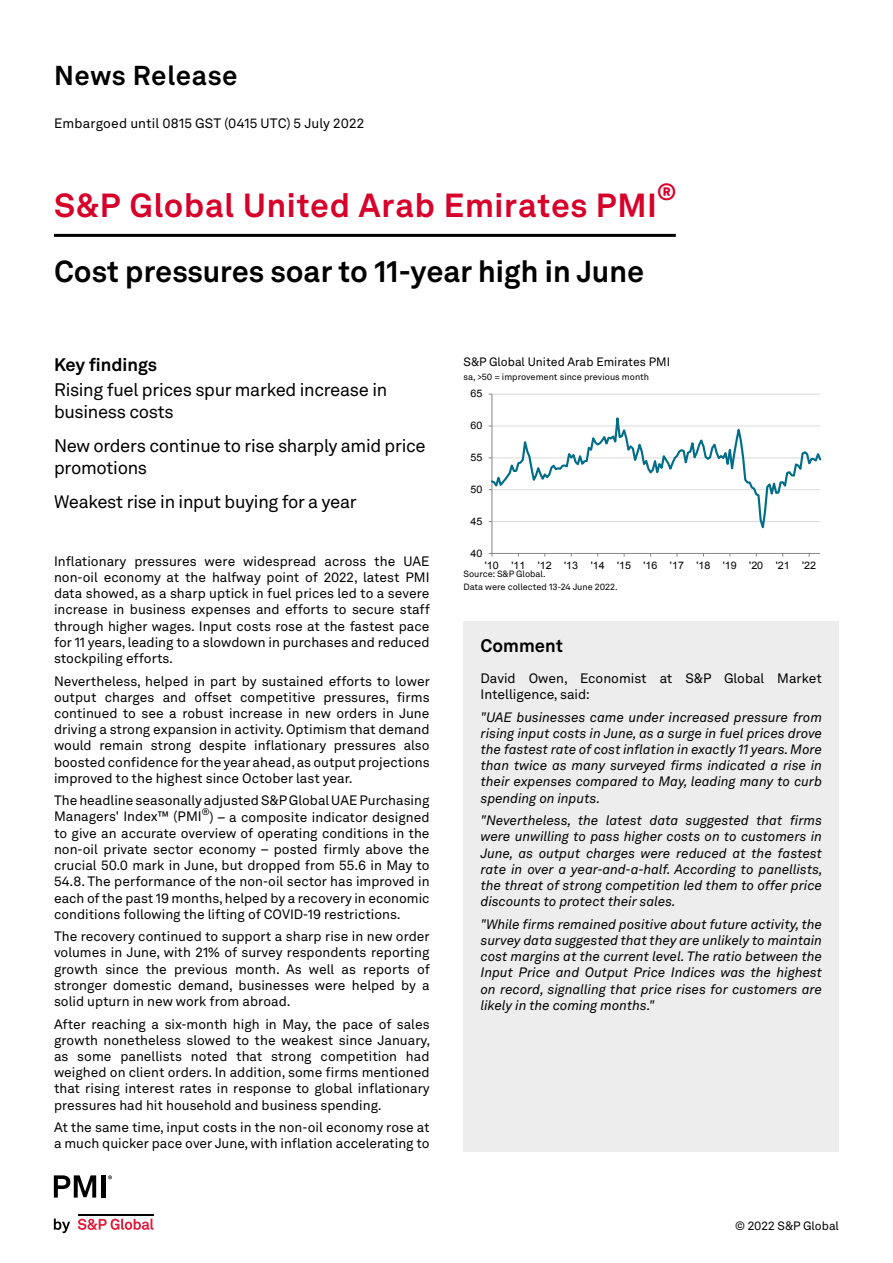
<style>
.page{position:relative;width:893px;height:1263px;background:#fff}
.page>*{position:absolute;margin:0;border:0;box-sizing:border-box;transform-origin:0 0}
.t1{font:700 33px "Akkurat LL";letter-spacing:.02em;color:#d6002a}
.t2{font:700 30px "Akkurat LL";color:#000}
.t3{font:700 27px "Akkurat LL";letter-spacing:.025em;color:#000}
.t4{font:700 23.25px "Akkurat LL";color:#d6002a}
.t5{font:18px/21.6px "Akkurat LL";letter-spacing:-.02em;color:#000}
.t6{font:700 18px "Akkurat LL";color:#000}
.t7{font:13.5px/16.2px "Akkurat LL";color:#000;text-align:justify}
.t8{font:italic 13.5px/16.2px "Akkurat LL";color:#000;text-align:justify}
.t9{font:12px "Akkurat LL";color:#000}
.t10{font:10.35px "Arial";color:#000;scale:1.04 1}
.t11{font:9.45px "Akkurat LL";color:#000}
.t12{font:9px "Akkurat LL";color:#000}
</style>
<div class="page">
<hr style="left:492px;top:394px;width:328px;height:1px;background:#d9d9d9">
<hr style="left:492px;top:394px;width:1px;height:159px;background:#868686">
<hr style="left:492px;top:553px;width:328px;height:1px;background:#868686">
<svg style="left:492px;top:398px;width:329px;height:139px"></svg>
<hr style="left:54px;top:234px;width:622px;height:3px;background:#000">
<div style="left:464px;top:621px;width:375px;height:51px;background:#ededed"></div>
<div style="left:463px;top:672px;width:376px;height:480px;background:#ededed"></div>
<svg style="left:54px;top:1218px;width:16px;height:15px"></svg>
<svg style="left:78px;top:1218px;width:75px;height:12px"></svg>
<hr style="left:78px;top:1213px;width:75px;height:2px;background:#000">
<svg style="left:54px;top:1175px;width:42px;height:22px"></svg>
<div style="left:101px;top:1175px;width:5px;height:22px;background:#000"></div>
<svg style="left:108px;top:1175px;width:4px;height:4px"></svg>
<h3 class="t3" style="left:54px;top:55px;width:185px">News Release</h3>
<p class="t7" style="left:54px;top:114px;width:311px">Embargoed until 0815 GST (0415 UTC) 5 July 2022</p>
<h3 class="t4" style="left:657px;top:174px;width:21px">®</h3>
<h1 class="t1" style="left:54px;top:180px;width:604px">S&amp;P Global United Arab Emirates PMI</h1>
<h2 class="t2" style="left:54px;top:248px;width:592px">Cost pressures soar to 11-year high in June</h2>
<h3 class="t6" style="left:54px;top:351px;width:105px">Key findings</h3>
<h3 class="t5" style="left:54px;top:378px;width:335px">Rising fuel prices spur marked increase in business costs</h3>
<h3 class="t5" style="left:54px;top:434px;width:373px">New orders continue to rise sharply amid price promotions</h3>
<h3 class="t5" style="left:54px;top:490px;width:304px">Weakest rise in input buying for a year</h3>
<p class="t7" style="left:54px;top:552px;width:377px">Inflationary pressures were widespread across the UAE non-oil economy at the halfway point of 2022, latest PMI data showed, as a sharp uptick in fuel prices led to a severe increase in business expenses and efforts to secure staff through higher wages. Input costs rose at the fastest pace for 11 years, leading to a slowdown in purchases and reduced stockpiling efforts.</p>
<p class="t7" style="left:54px;top:672px;width:377px">Nevertheless, helped in part by sustained efforts to lower output charges and offset competitive pressures, firms continued to see a robust increase in new orders in June driving a strong expansion in activity. Optimism that demand would remain strong despite inflationary pressures also boosted confidence for the year ahead, as output projections improved to the highest since October last year.</p>
<p class="t7" style="left:54px;top:792px;width:377px">The headline seasonally adjusted S&amp;P Global UAE Purchasing<br>Managers' Index™ (PMI</p>
<p class="t11" style="left:202px;top:804px;width:9px">®</p>
<p class="t7" style="left:54px;top:808px;width:377px;text-indent:156px">) – a composite indicator designed to give an accurate overview of operating conditions in the non-oil private sector economy – posted firmly above the crucial 50.0 mark in June, but dropped from 55.6 in May to 54.8. The performance of the non-oil sector has improved in each of the past 19 months, helped by a recovery in economic conditions following the lifting of COVID-19 restrictions.</p>
<p class="t7" style="left:54px;top:928px;width:377px">The recovery continued to support a sharp rise in new order volumes in June, with 21% of survey respondents reporting growth since the previous month. As well as reports of stronger domestic demand, businesses were helped by a solid upturn in new work from abroad.</p>
<p class="t7" style="left:54px;top:1015px;width:378px">After reaching a six-month high in May, the pace of sales growth nonetheless slowed to the weakest since January, as some panellists noted that strong competition had weighed on client orders. In addition, some firms mentioned that rising interest rates in response to global inflationary pressures had hit household and business spending.</p>
<p class="t7" style="left:54px;top:1119px;width:377px">At the same time, input costs in the non-oil economy rose at a much quicker pace over June, with inflation accelerating to</p>
<p class="t9" style="left:463px;top:353px;width:208px">S&amp;P Global United Arab Emirates PMI</p>
<p class="t12" style="left:463px;top:370px;width:187px">sa, &gt;50 = improvement since previous month</p>
<p class="t10" style="left:471px;top:387px;width:13px">65</p>
<p class="t10" style="left:471px;top:419px;width:13px">60</p>
<p class="t10" style="left:471px;top:451px;width:13px">55</p>
<p class="t10" style="left:471px;top:482px;width:13px">50</p>
<p class="t10" style="left:471px;top:514px;width:13px">45</p>
<p class="t10" style="left:471px;top:546px;width:13px">40</p>
<p class="t10" style="left:485px;top:559px;width:320px">'10 '11 '12 '13 '14 '15 '16 '17 '18 '19 '20 '21 '22</p>
<p class="t12" style="left:463px;top:567px;width:84px">Source: S&amp;P Global.</p>
<p class="t12" style="left:463px;top:580px;width:156px">Data were collected 13-24 June 2022.</p>
<h3 class="t6" style="left:481px;top:632px;width:84px">Comment</h3>
<p class="t7" style="left:480px;top:669px;width:343px">David Owen, Economist at S&amp;P Global Market<br>Intelligence, said:</p>
<p class="t8" style="left:480px;top:708px;width:343px">"UAE businesses came under increased pressure from rising input costs in June, as a surge in fuel prices drove the fastest rate of cost inflation in exactly 11 years. More than twice as many surveyed firms indicated a rise in their expenses compared to May, leading many to curb spending on inputs.</p>
<p class="t8" style="left:480px;top:812px;width:344px">"Nevertheless, the latest data suggested that firms were unwilling to pass higher costs on to customers in June, as output charges were reduced at the fastest rate in over a year-and-a-half. According to panellists, the threat of strong competition led them to offer price discounts to protect their sales.</p>
<p class="t8" style="left:480px;top:915px;width:343px">"While firms remained positive about future activity, the survey data suggested that they are unlikely to maintain cost margins at the current level. The ratio between the Input Price and Output Price Indices was the highest on record, signalling that price rises for customers are likely in the coming months."</p>
<p class="t9" style="left:735px;top:1216px;width:105px">© 2022 S&amp;P Global</p>
</div>
